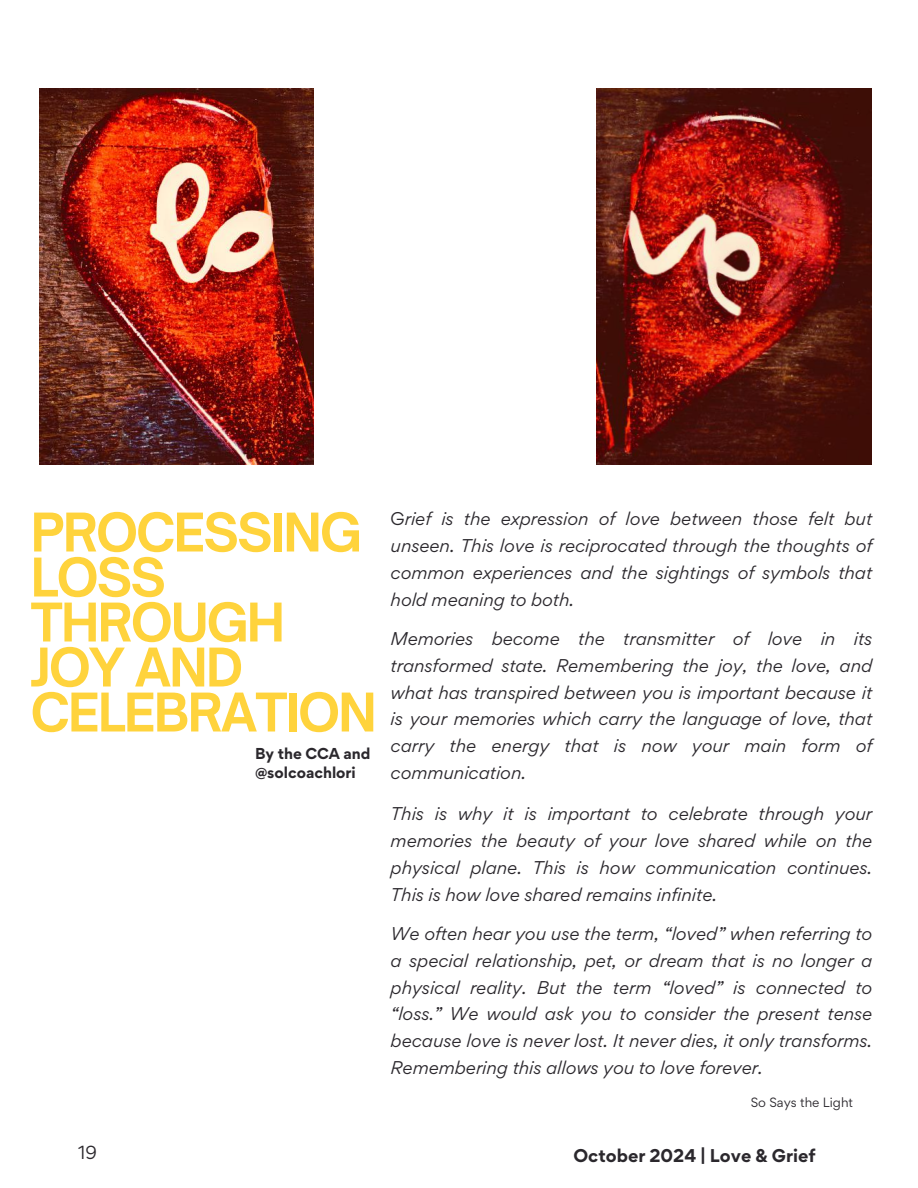
<style>
.page{position:relative;width:918px;height:1188px;background:#fff}
.page>*{position:absolute;margin:0;border:0;box-sizing:border-box;transform-origin:0 0}
.t1{font:700 51px/45px "Open Sauce One";letter-spacing:-.035em;color:#ffd33c}
.t2{font:16.95px "Gordita";color:#2b282d}
.t3{font:italic 16.5px/26.8px "Gordita";color:#2b282d;text-align:justify}
.t4{font:700 16.5px "Gordita";color:#2b282d}
.t5{font:700 14.1px/19.2px "Gordita";color:#2b282d}
.t6{font:12px "Gordita";color:#2b282d}
.s1{font-style:normal}
</style>
<div class="page">
<img style="left:40px;top:88px;width:273px;height:376px">
<img style="left:596px;top:88px;width:276px;height:376px">
<h1 class="t1" style="left:31px;top:510px;width:348px">PROCESSING<br>LOSS<br>THROUGH<br>JOY AND<br>CELEBRATION</h1>
<p class="t2" style="left:78px;top:1141px;width:20px">19</p>
<p class="t5" style="left:255px;top:744px;width:117px">By the CCA and @solcoachlori</p>
<p class="t3" style="left:391px;top:505px;width:483px"><span class="s1">G</span>rief is the expression of love between those felt but unseen. This love is reciprocated through the thoughts of common experiences and the sightings of symbols that hold meaning to both.</p>
<p class="t3" style="left:391px;top:625px;width:483px">Memories become the transmitter of love in its transformed state. Remembering the joy, the love, and what has transpired between you is important because it is your memories which carry the language of love, that carry the energy that is now your main form of communication.</p>
<p class="t3" style="left:391px;top:800px;width:483px">This is why it is important to celebrate through your memories the beauty of your love shared while on the physical plane. This is how communication continues.<br>This is how love shared remains infinite.</p>
<p class="t3" style="left:391px;top:920px;width:483px">We often hear you use the term, “loved” when referring to a special relationship, pet, or dream that is no longer a physical reality. But the term “loved” is connected to “loss.” We would ask you to consider the present tense because love is never lost. It never dies, it only transforms.<br>Remembering this allows you to love forever.</p>
<p class="t6" style="left:751px;top:1094px;width:104px">So Says the Light</p>
<p class="t4" style="left:573px;top:1145px;width:244px">October 2024 | Love &amp; Grief</p>
</div>
